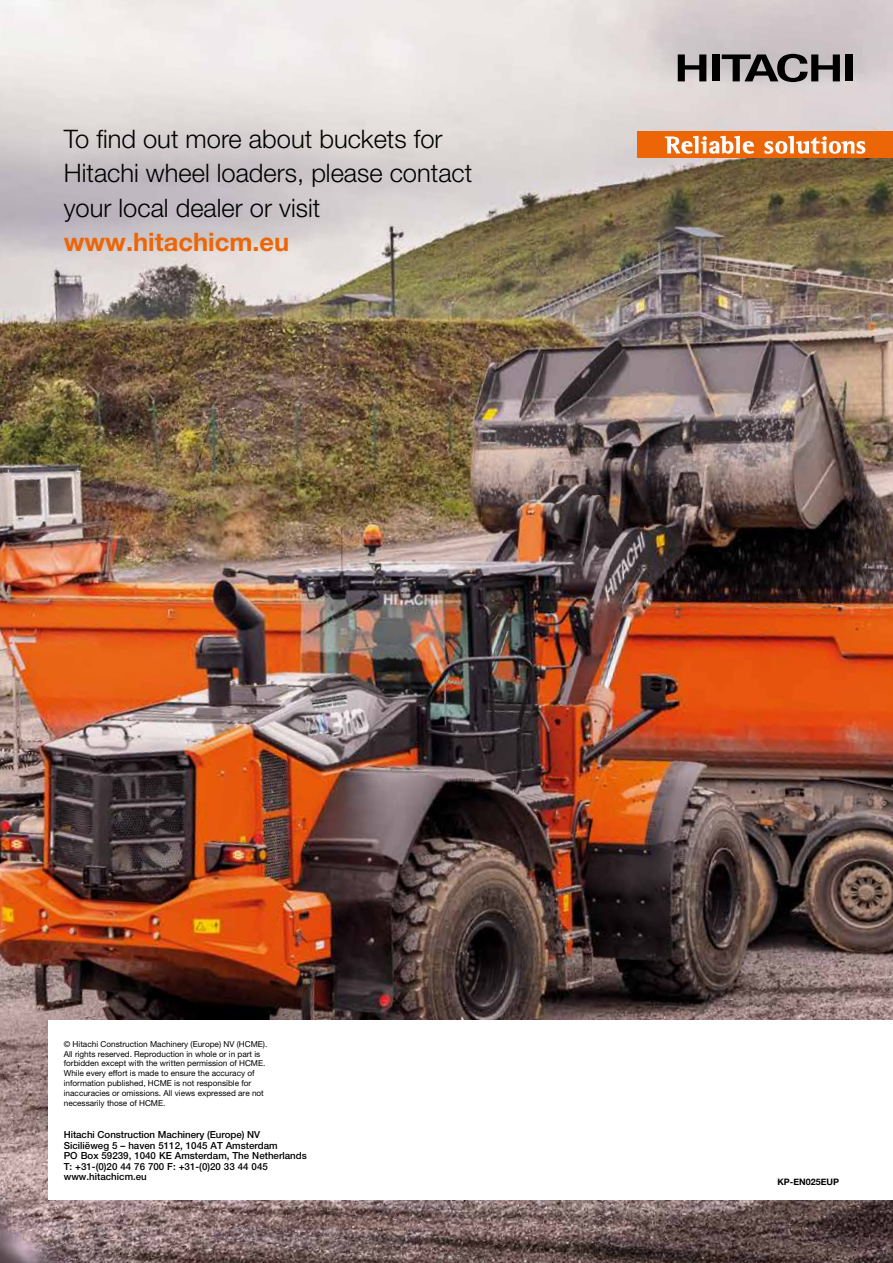
<style>
.page{position:relative;width:893px;height:1263px;background:#fff}
.page>*{position:absolute;margin:0;border:0;box-sizing:border-box;transform-origin:0 0}
.t1{font:300 25.5px/34.5px "Helvetica Neue LT Pro";color:#000}
.t2{font:700 25.5px "Helvetica Neue LT Pro";color:#ec6608}
.t3{font:500 9.75px/10.5px "Helvetica Neue LT Pro";color:#000}
.t4{font:700 8.85px "Helvetica Neue";color:#000}
.t5{font:8.25px/9.9px "Helvetica Neue LT Pro";color:#000}
</style>
<div class="page">
<img style="left:0;top:0;width:893px;height:1263px">
<div style="left:49px;top:1020px;width:844px;height:179px;background:#fff"></div>
<div style="left:845px;top:54px;width:8px;height:27px;background:#000"></div>
<svg style="left:678px;top:54px;width:28px;height:27px"></svg>
<div style="left:712px;top:54px;width:7px;height:27px;background:#000"></div>
<svg style="left:722px;top:54px;width:118px;height:28px;background:#6b6869"></svg>
<div style="left:637px;top:131px;width:256px;height:27px;background:#ec6608"></div>
<svg style="left:665px;top:136px;width:89px;height:18px"></svg>
<svg style="left:765px;top:136px;width:100px;height:18px"></svg>
<h1 class="t1" style="left:64px;top:121px;width:410px">To find out more about buckets for<br>Hitachi wheel loaders, please contact your local dealer or visit</h1>
<h1 class="t2" style="left:64px;top:227px;width:227px">www.hitachicm.eu</h1>
<p class="t5" style="left:64px;top:1039px;width:205px">© Hitachi Construction Machinery (Europe) NV (HCME).<br>All rights reserved. Reproduction in whole or in part is forbidden except with the written permission of HCME.<br>While every effort is made to ensure the accuracy of information published, HCME is not responsible for inaccuracies or omissions. All views expressed are not necessarily those of HCME.</p>
<p class="t3" style="left:64px;top:1129px;width:245px">Hitachi Construction Machinery (Europe) NV Siciliëweg 5 – haven 5112, 1045 AT Amsterdam<br>PO Box 59239, 1040 KE Amsterdam, The Netherlands T: +31-(0)20 44 76 700 F: +31-(0)20 33 44 045 www.hitachicm.eu</p>
<p class="t4" style="left:777px;top:1175px;width:63px">KP-EN025EUP</p>
</div>
